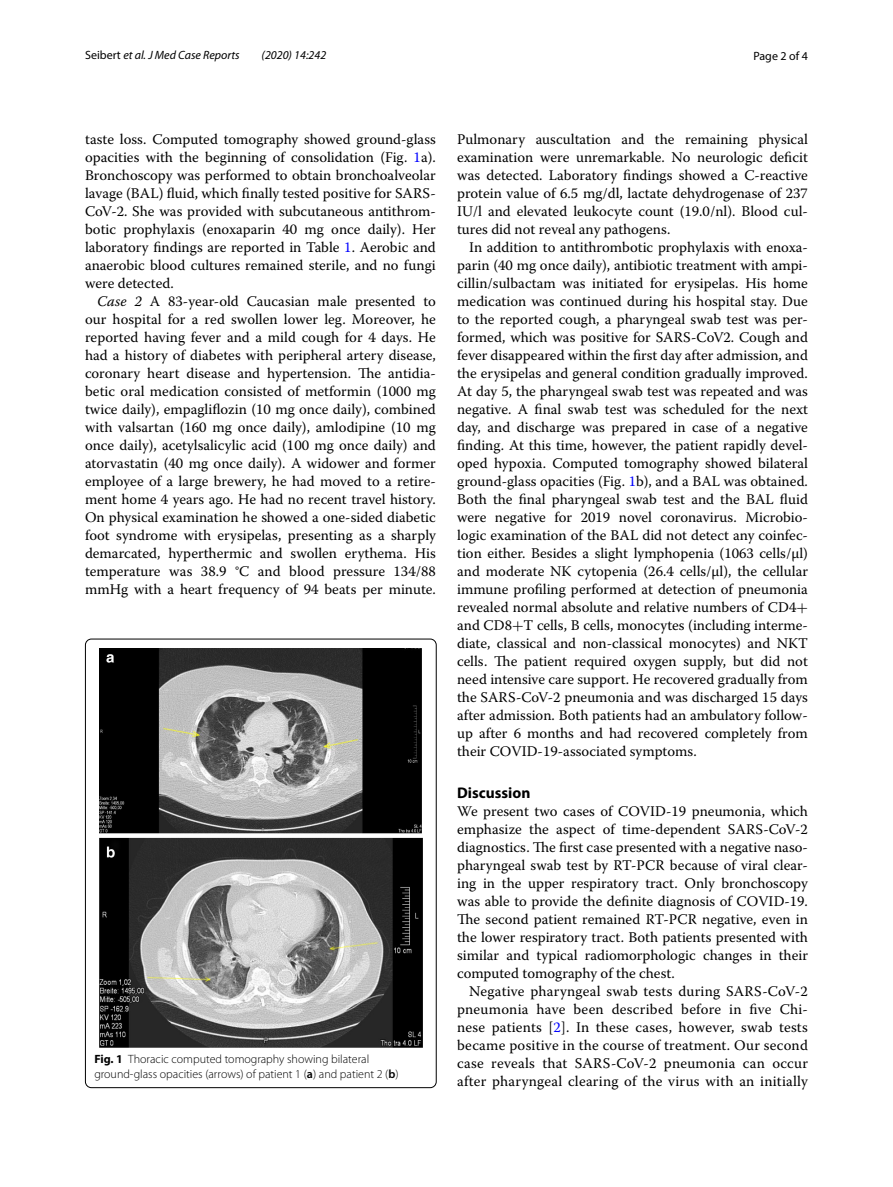
<style>
.page{position:relative;width:893px;height:1187px;background:#fff}
.page>*{position:absolute;margin:0;border:0;box-sizing:border-box;transform-origin:0 0}
.t1{font:700 15.45px "Myriad Pro";color:#000}
.t2{font:14.7px/18px "Warnock Pro";color:#000;text-align:justify}
.t3{font:300 12px/15px "Myriad Pro";color:#000}
.t4{font:italic 12px "Myriad Pro";color:#000}
.t5{font:12px "Myriad Pro";color:#000}
.s1{font-style:normal}
.s2{color:#00f}
.s3{font-style:italic}
.s4{font-weight:700}
.s5{font-weight:600}
.s6{font-family:"MTSY"}
</style>
<div class="page">
<img style="left:99px;top:648px;width:323px;height:399px">
<div style="left:85px;top:638px;width:351px;height:449px;border:1px solid #000;border-radius:6px"></div>
<p class="t4" style="left:85px;top:48px;width:156px"><span class="s1">Seibert</span> et al. J Med Case Reports</p>
<p class="t4" style="left:262px;top:48px;width:66px">(2020) 14:242</p>
<p class="t5" style="left:753px;top:48px;width:56px">Page 2 of 4</p>
<p class="t2" style="left:85px;top:130px;width:352px">taste loss. Computed tomography showed ground-glass opacities with the beginning of consolidation (Fig. <span class="s2">1</span>a).<br>Bronchoscopy was performed to obtain bronchoalveolar lavage (BAL) fluid, which finally tested positive for SARS-CoV-2. She was provided with subcutaneous antithrom&shy;botic prophylaxis (enoxaparin 40 mg once daily). Her laboratory findings are reported in Table <span class="s2">1</span>. Aerobic and anaerobic blood cultures remained sterile, and no fungi were detected.</p>
<p class="t2" style="left:85px;top:292px;width:352px;text-indent:12px"><span class="s3">Case 2</span> A 83-year-old Caucasian male presented to our hospital for a red swollen lower leg. Moreover, he reported having fever and a mild cough for 4 days. He had a history of diabetes with peripheral artery disease, coronary heart disease and hypertension. The antidia&shy;betic oral medication consisted of metformin (1000 mg twice daily), empagliflozin (10 mg once daily), combined with valsartan (160 mg once daily), amlodipine (10 mg once daily), acetylsalicylic acid (100 mg once daily) and atorvastatin (40 mg once daily). A widower and former employee of a large brewery, he had moved to a retire&shy;ment home 4 years ago. He had no recent travel history.<br>On physical examination he showed a one-sided diabetic foot syndrome with erysipelas, presenting as a sharply demarcated, hyperthermic and swollen erythema. His temperature was 38.9 °C and blood pressure 134/88 mmHg with a heart frequency of 94 beats per minute.</p>
<p class="t3" style="left:94px;top:1051px;width:306px"><span class="s4">Fig. 1</span> Thoracic computed tomography showing bilateral ground-glass opacities (arrows) of patient 1 (<span class="s5">a</span>) and patient 2 (<span class="s5">b</span>)</p>
<p class="t2" style="left:457px;top:130px;width:352px">Pulmonary auscultation and the remaining physical examination were unremarkable. No neurologic deficit was detected. Laboratory findings showed a C-reactive protein value of 6.5 mg/dl, lactate dehydrogenase of 237<br>IU/l and elevated leukocyte count (19.0/nl). Blood cul&shy;tures did not reveal any pathogens.</p>
<p class="t2" style="left:457px;top:238px;width:352px;text-indent:12px">In addition to antithrombotic prophylaxis with enoxa&shy;parin (40 mg once daily), antibiotic treatment with ampi&shy;cillin/sulbactam was initiated for erysipelas. His home medication was continued during his hospital stay. Due to the reported cough, a pharyngeal swab test was per&shy;formed, which was positive for SARS-CoV2. Cough and fever disappeared within the first day after admission, and the erysipelas and general condition gradually improved.<br>At day 5, the pharyngeal swab test was repeated and was negative. A final swab test was scheduled for the next day, and discharge was prepared in case of a negative finding. At this time, however, the patient rapidly devel&shy;oped hypoxia. Computed tomography showed bilateral ground-glass opacities (Fig. <span class="s2">1</span>b), and a BAL was obtained.<br>Both the final pharyngeal swab test and the BAL fluid were negative for 2019 novel coronavirus. Microbio&shy;logic examination of the BAL did not detect any coinfec&shy;tion either. Besides a slight lymphopenia (1063 cells/µl) and moderate NK cytopenia (26.4 cells/µl), the cellular immune profiling performed at detection of pneumonia revealed normal absolute and relative numbers of CD4<span class="s6">+ </span>and CD8<span class="s6">+</span>T cells, B cells, monocytes (including interme&shy;diate, classical and non-classical monocytes) and NKT cells. The patient required oxygen supply, but did not need intensive care support. He recovered gradually from the SARS-CoV-2 pneumonia and was discharged 15 days after admission. Both patients had an ambulatory follow&shy;up after 6 months and had recovered completely from their COVID-19-associated symptoms.</p>
<p class="t1" style="left:457px;top:782px;width:75px">Discussion</p>
<p class="t2" style="left:457px;top:801px;width:352px">We present two cases of COVID-19 pneumonia, which emphasize the aspect of time-dependent SARS-CoV-2 diagnostics. The first case presented with a negative naso&shy;pharyngeal swab test by RT-PCR because of viral clear&shy;ing in the upper respiratory tract. Only bronchoscopy was able to provide the definite diagnosis of COVID-19.<br>The second patient remained RT-PCR negative, even in the lower respiratory tract. Both patients presented with similar and typical radiomorphologic changes in their computed tomography of the chest.</p>
<p class="t2" style="left:457px;top:981px;width:352px;text-indent:12px">Negative pharyngeal swab tests during SARS-CoV-2 pneumonia have been described before in five Chi&shy;nese patients [<span class="s2">2</span>]. In these cases, however, swab tests became positive in the course of treatment. Our second case reveals that SARS-CoV-2 pneumonia can occur after pharyngeal clearing of the virus with an initially</p>
</div>
